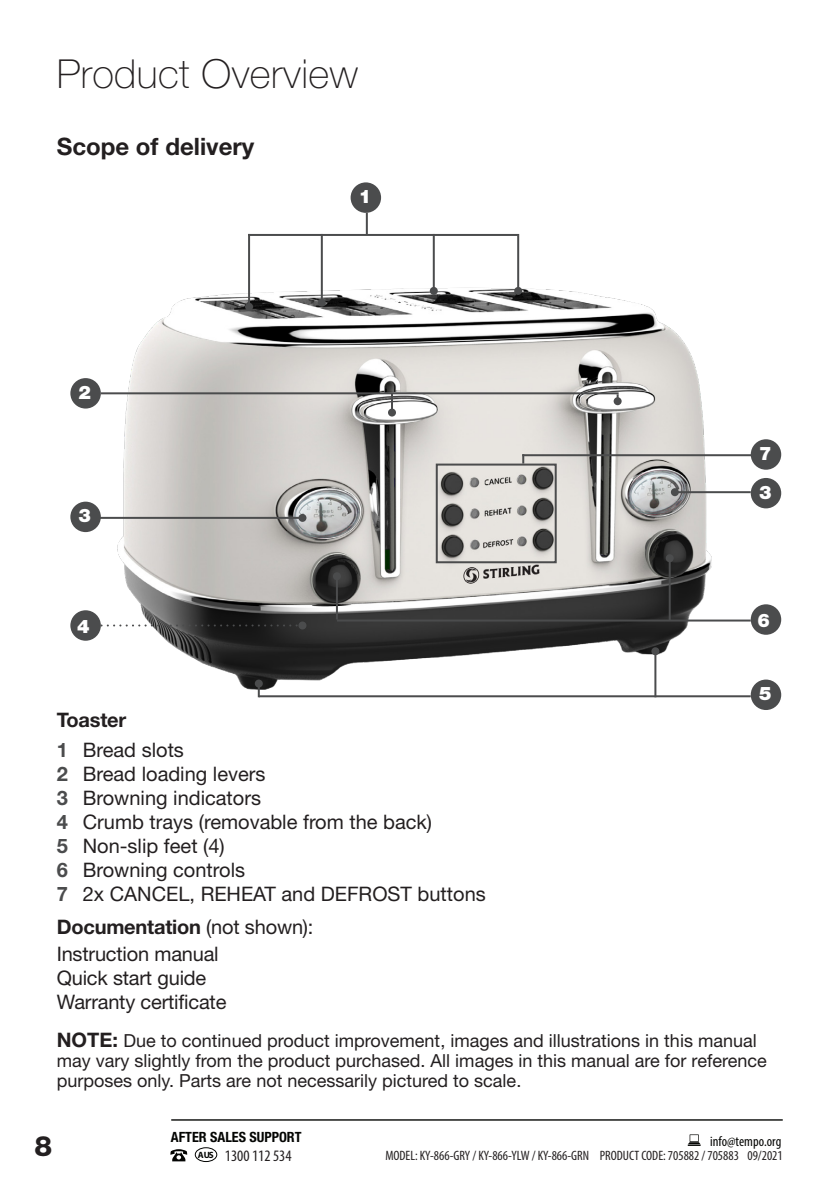
<style>
.page{position:relative;width:840px;height:1191px;background:#fff}
.page>*{position:absolute;margin:0;border:0;box-sizing:border-box;transform-origin:0 0}
.Headings{font:100 40px "Helvetica Neue";letter-spacing:.01em;color:#231f20}
.t1{font:800 28px "Helvetica Neue";color:#231f20}
.body_text{font:700 24px "Helvetica Neue LT Std";color:#231f20}
.body_text-2{font:20px "Helvetica Neue";color:#231f20}
.body_text-3{font:700 20px "Helvetica Neue LT Std";letter-spacing:-.01em;color:#231f20}
.Contents_headings{font:900 18.6px "Helvetica Neue";color:#fff}
.BulletPoint{font:18px/20px "Helvetica Neue";color:#231f20}
.t2{font:condensed 16px "Myriad Pro";color:#231f20}
.t3{font:700 condensed 14.2px "Helvetica Neue";color:#040503}
.t4{font:condensed 14.2px "Myriad Pro";color:#040503}
.t5{font:condensed 13.6px "Myriad Pro";color:#231f20}
.s1{font-weight:700;color:#4b4c4d}
.s2{font-family:"Helvetica Neue";font-weight:400}
.s3{font-weight:700;font-size:20px}
</style>
<div class="page">
<hr style="left:171px;top:1119px;width:611px;height:1px;background:#040503">
<svg style="left:170px;top:1149px;width:17px;height:12px"></svg>
<div style="left:195px;top:1147px;width:22px;height:14px;border:1px solid #040503;border-radius:50%"></div>
<svg style="left:687px;top:1134px;width:13px;height:11px"></svg>
<img style="left:108px;top:267px;width:623px;height:428px">
<hr style="left:259px;top:695px;width:491px;height:2px;background:#4b4c4d">
<svg style="left:391px;top:394px;width:2px;height:14px"></svg>
<div style="left:388px;top:408px;width:8px;height:8px;background:#4b4c4d;border-radius:50%"></div>
<hr style="left:248px;top:234px;width:271px;height:2px;background:#4b4c4d">
<div style="left:350px;top:182px;width:31px;height:31px;background:#4b4c4d;border-radius:50%"></div>
<hr style="left:365px;top:213px;width:2px;height:22px;background:#4b4c4d">
<hr style="left:432px;top:234px;width:2px;height:57px;background:#4b4c4d">
<div style="left:429px;top:287px;width:8px;height:8px;background:#4b4c4d;border-radius:50%"></div>
<hr style="left:517px;top:236px;width:2px;height:55px;background:#4b4c4d">
<div style="left:514px;top:287px;width:8px;height:8px;background:#4b4c4d;border-radius:50%"></div>
<div style="left:613px;top:397px;width:8px;height:8px;background:#4b4c4d;border-radius:50%"></div>
<hr style="left:337px;top:619px;width:413px;height:2px;background:#4b4c4d">
<hr style="left:522px;top:454px;width:233px;height:2px;background:#4b4c4d">
<svg style="left:522px;top:454px;width:2px;height:9px"></svg>
<div style="left:750px;top:478px;width:30px;height:30px;background:#4b4c4d;border-radius:50%"></div>
<hr style="left:674px;top:491px;width:76px;height:2px;background:#4b4c4d">
<div style="left:670px;top:488px;width:8px;height:8px;background:#4b4c4d;border-radius:50%"></div>
<hr style="left:668px;top:558px;width:2px;height:62px;background:#4b4c4d">
<div style="left:665px;top:554px;width:8px;height:8px;background:#4b4c4d;border-radius:50%"></div>
<hr style="left:336px;top:576px;width:2px;height:43px;background:#4b4c4d">
<div style="left:333px;top:572px;width:8px;height:8px;background:#4b4c4d;border-radius:50%"></div>
<hr style="left:654px;top:651px;width:2px;height:46px;background:#4b4c4d">
<div style="left:651px;top:647px;width:8px;height:8px;background:#4b4c4d;border-radius:50%"></div>
<div style="left:435px;top:463px;width:121px;height:100px;border:2px solid #4b4c4d"></div>
<div style="left:70px;top:378px;width:31px;height:30px;background:#4b4c4d;border-radius:50%"></div>
<div style="left:70px;top:501px;width:31px;height:31px;background:#4b4c4d;border-radius:50%"></div>
<hr style="left:101px;top:392px;width:517px;height:2px;background:#4b4c4d">
<hr style="left:94px;top:517px;width:208px;height:2px;background:#4b4c4d">
<div style="left:298px;top:514px;width:8px;height:8px;background:#4b4c4d;border-radius:50%"></div>
<svg style="left:101px;top:624px;width:197px;height:2px"></svg>
<div style="left:298px;top:621px;width:8px;height:8px;background:#4b4c4d;border-radius:50%"></div>
<hr style="left:248px;top:234px;width:2px;height:73px;background:#4b4c4d">
<div style="left:245px;top:303px;width:8px;height:8px;background:#4b4c4d;border-radius:50%"></div>
<hr style="left:320px;top:234px;width:2px;height:69px;background:#4b4c4d">
<div style="left:317px;top:299px;width:8px;height:8px;background:#4b4c4d;border-radius:50%"></div>
<div style="left:750px;top:439px;width:30px;height:31px;background:#4b4c4d;border-radius:50%"></div>
<div style="left:750px;top:604px;width:30px;height:31px;background:#4b4c4d;border-radius:50%"></div>
<div style="left:750px;top:679px;width:30px;height:31px;background:#4b4c4d;border-radius:50%"></div>
<div style="left:70px;top:610px;width:31px;height:30px;background:#4b4c4d;border-radius:50%"></div>
<svg style="left:258px;top:687px;width:2px;height:10px"></svg>
<div style="left:255px;top:679px;width:8px;height:8px;background:#4b4c4d;border-radius:50%"></div>
<p class="Headings" style="left:57px;top:51px;width:302px">Product Overview</p>
<p class="body_text" style="left:57px;top:131px;width:199px">Scope of delivery</p>
<p class="Contents_headings" style="left:79px;top:381px;width:14px">2</p>
<p class="Contents_headings" style="left:79px;top:504px;width:14px">3</p>
<p class="Contents_headings" style="left:77px;top:615px;width:14px">4</p>
<p class="Contents_headings" style="left:358px;top:185px;width:14px">1</p>
<p class="body_text-3" style="left:57px;top:707px;width:71px">Toaster</p>
<p class="body_text-2" style="left:57px;top:737px;width:129px"><span class="s1">1</span> Bread slots</p>
<p class="body_text-2" style="left:57px;top:761px;width:210px"><span class="s1">2</span> Bread loading levers</p>
<p class="body_text-2" style="left:57px;top:785px;width:206px"><span class="s1">3</span> Browning indicators</p>
<p class="body_text-2" style="left:57px;top:809px;width:376px"><span class="s1">4</span> Crumb trays (removable from the back)</p>
<p class="body_text-2" style="left:57px;top:833px;width:169px"><span class="s1">5</span> Non-slip feet (4)</p>
<p class="body_text-2" style="left:57px;top:857px;width:190px"><span class="s1">6</span> Browning controls</p>
<p class="body_text-2" style="left:57px;top:881px;width:430px"><span class="s1">7</span> 2x CANCEL, REHEAT and DEFROST buttons</p>
<p class="body_text-3" style="left:57px;top:914px;width:258px">Documentation <span class="s2">(not shown):</span></p>
<p class="body_text-2" style="left:57px;top:941px;width:163px">Instruction manual</p>
<p class="body_text-2" style="left:57px;top:965px;width:151px">Quick start guide</p>
<p class="body_text-2" style="left:57px;top:989px;width:171px">Warranty certificate</p>
<p class="Contents_headings" style="left:758px;top:442px;width:14px">7</p>
<p class="Contents_headings" style="left:758px;top:481px;width:14px">3</p>
<p class="Contents_headings" style="left:757px;top:609px;width:14px">6</p>
<p class="Contents_headings" style="left:758px;top:682px;width:14px">5</p>
<p class="BulletPoint" style="left:57px;top:1030px;width:711px"><span class="s3">NOTE:</span> Due to continued product improvement, images and illustrations in this manual may vary slightly from the product purchased. All images in this manual are for reference purposes only. Parts are not necessarily pictured to scale.</p>
<h2 class="t1" style="left:34px;top:1129px;width:19px">8</h2>
<p class="t3" style="left:171px;top:1128px;width:132px">AFTER SALES SUPPORT</p>
<p class="t4" style="left:709px;top:1133px;width:73px">info@tempo.org</p>
<p class="t2" style="left:198px;top:1145px;width:95px"><sup>AUS</sup> 1300 112 534</p>
<p class="t5" style="left:385px;top:1147px;width:398px">MODEL: KY-866-GRY / KY-866-YLW / KY-866-GRN PRODUCT CODE: 705882 / 705883 09/2021</p>
</div>
